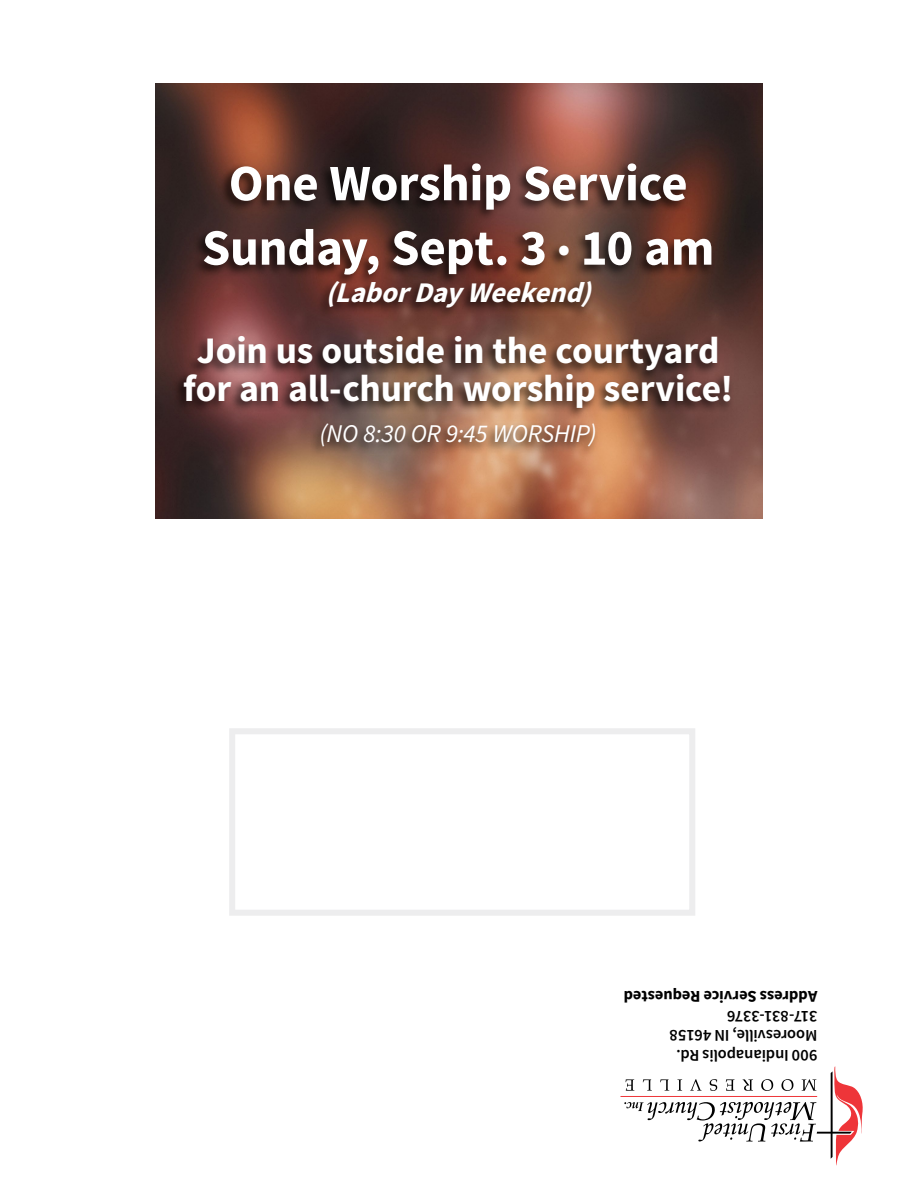
<style>
.page{position:relative;width:918px;height:1188px;background:#fff}
.page>*{position:absolute;margin:0;border:0;box-sizing:border-box;transform-origin:0 0}
.t1{font:700 51px/64.5px "Source Sans Pro";letter-spacing:-.005em;color:#fff;text-align:center}
.t2{font:700 37.5px/37.5px "Source Sans Pro";letter-spacing:-.005em;color:#fff;text-align:center}
.t3{font:italic 700 28.5px "Source Sans Pro";color:#fff}
.t4{font:italic 25.5px "Source Sans Pro";letter-spacing:-.005em;color:#fff}
.t5{font:600 16.5px/19.8px "Source Sans Pro";letter-spacing:-.01em;color:#000}
.t6{font:700 16.5px "Source Sans Pro";letter-spacing:-.005em;color:#000}
.s1{font-size:36px}
</style>
<div class="page">
<hr style="left:621px;top:1096px;width:196px;height:1px;background:#ee3539">
<svg style="left:624px;top:1066px;width:239px;height:100px"></svg>
<div style="left:229px;top:728px;width:466px;height:188px;border:6px solid #ededee"></div>
<img style="left:155px;top:84px;width:608px;height:435px">
<div style="left:172px;top:161px;width:561px;height:298px;background:#000;opacity:.75"></div>
<h1 class="t1" style="left:202px;top:153px;width:514px">One Worship Service<br>Sunday, Sept. 3 <span class="s1">•</span> 10 am</h1>
<p class="t3" style="left:326px;top:274px;width:277px">(LaborDayWeekend)</p>
<p class="t2" style="left:183px;top:333px;width:552px">Join us outside in the courtyard for an all-church worship service!</p>
<p class="t4" style="left:320px;top:418px;width:278px">(NO 8:30 OR 9:45 WORSHIP)</p>
<p class="t6" style="left:817px;top:1007px;width:195px;rotate:-180deg">Address Service Requested</p>
<p class="t5" style="left:817px;top:1065px;width:149px;rotate:-180deg">900 Indianapolis Rd.<br>Mooresville, IN 46158<br>317-831-3376</p>
</div>
